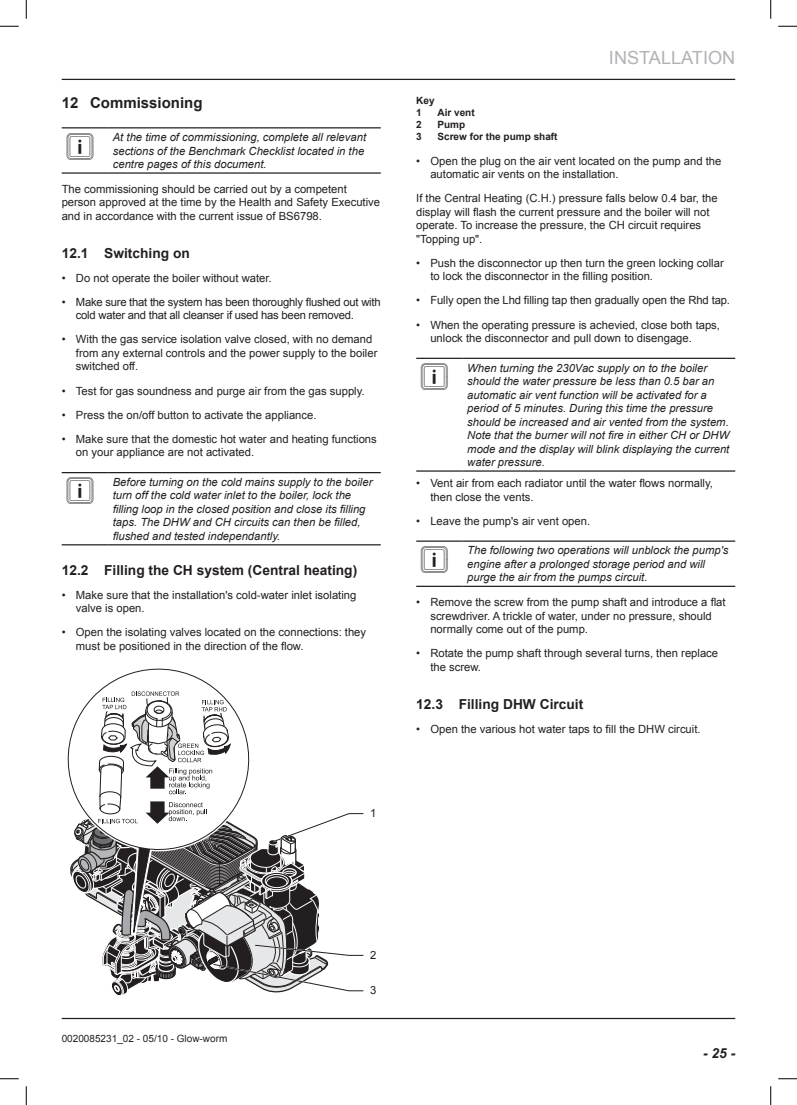
<style>
.page{position:relative;width:797px;height:1105px;background:#fff}
.page>*{position:absolute;margin:0;border:0;box-sizing:border-box;transform-origin:0 0}
.t1{font:32.5px "Vaillant Piktogramme";color:#231f20}
.t2{font:18.12px "Arial";color:#b2b3b7}
.t3{font:700 15px "Arial";color:#231f20}
.t4{font:700 13.75px "Arial";color:#231f20}
.t5{font:italic 700 13.75px "Arial";color:#231f20}
.t6{font:11.25px/13.5px "Arial";color:#231f20}
.t7{font:italic 11.25px/13.5px "Arial";color:#231f20}
.t8{font:11.25px/13.5px "Arial";letter-spacing:-.02em;color:#231f20}
.t9{font:700 10px/12px "Arial";color:#231f20}
.t10{font:10px "Arial";color:#231f20}
</style>
<div class="page">
<hr style="left:62px;top:79px;width:673px;height:1px;background:#231f20">
<hr style="left:62px;top:1018px;width:673px;height:1px;background:#231f20">
<hr style="left:62px;top:127px;width:46px;height:1px;background:#231f20">
<hr style="left:108px;top:127px;width:273px;height:1px;background:#231f20">
<hr style="left:62px;top:172px;width:46px;height:2px;background:#231f20">
<hr style="left:108px;top:172px;width:273px;height:2px;background:#231f20">
<hr style="left:62px;top:472px;width:46px;height:1px;background:#231f20">
<hr style="left:108px;top:472px;width:273px;height:1px;background:#231f20">
<hr style="left:62px;top:544px;width:46px;height:1px;background:#231f20">
<hr style="left:108px;top:544px;width:273px;height:1px;background:#231f20">
<svg style="left:71px;top:668px;width:293px;height:328px"></svg>
<hr style="left:416px;top:358px;width:46px;height:1px;background:#231f20">
<hr style="left:462px;top:358px;width:273px;height:1px;background:#231f20">
<hr style="left:416px;top:470px;width:46px;height:2px;background:#231f20">
<hr style="left:462px;top:470px;width:273px;height:2px;background:#231f20">
<hr style="left:416px;top:540px;width:46px;height:2px;background:#231f20">
<hr style="left:462px;top:540px;width:273px;height:2px;background:#231f20">
<hr style="left:416px;top:586px;width:46px;height:1px;background:#231f20">
<hr style="left:462px;top:586px;width:273px;height:1px;background:#231f20">
<svg style="left:0;top:25px;width:19px;height:2px"></svg>
<svg style="left:778px;top:25px;width:19px;height:2px"></svg>
<svg style="left:0;top:1078px;width:19px;height:1px"></svg>
<svg style="left:778px;top:1078px;width:19px;height:1px"></svg>
<svg style="left:25px;top:0;width:2px;height:19px"></svg>
<svg style="left:25px;top:1086px;width:2px;height:19px"></svg>
<svg style="left:770px;top:0;width:1px;height:19px"></svg>
<svg style="left:770px;top:1086px;width:1px;height:19px"></svg>
<h3 class="t3" style="left:62px;top:93px;width:142px">12 Commissioning</h3>
<h1 class="t1" style="left:67px;top:129px;width:37px">i</h1>
<p class="t7" style="left:113px;top:130px;width:255px">At the time of commissioning, complete all relevant sections of the Benchmark Checklist located in the centre pages of this document.</p>
<p class="t6" style="left:62px;top:182px;width:320px">The commissioning should be carried out by a competent person approved at the time by the Health and Safety Executive and in accordance with the current issue of BS6798.</p>
<p class="t4" style="left:62px;top:244px;width:130px">12.1 Switching on</p>
<p class="t6" style="left:62px;top:271px;width:211px">• Do not operate the boiler without water.</p>
<p class="t8" style="left:76px;top:295px;width:306px;text-indent:-14px">• Make sure that the system has been thoroughly flushed out with cold water and that all cleanser if used has been removed.</p>
<p class="t6" style="left:76px;top:333px;width:303px;text-indent:-14px">• With the gas service isolation valve closed, with no demand from any external controls and the power supply to the boiler switched off.</p>
<p class="t6" style="left:62px;top:384px;width:304px">• Test for gas soundness and purge air from the gas supply.</p>
<p class="t6" style="left:62px;top:408px;width:256px">• Press the on/off button to activate the appliance.</p>
<p class="t6" style="left:76px;top:432px;width:302px;text-indent:-14px">• Make sure that the domestic hot water and heating functions on your appliance are not activated.</p>
<h1 class="t1" style="left:67px;top:474px;width:37px">i</h1>
<p class="t7" style="left:113px;top:475px;width:261px">Before turning on the cold mains supply to the boiler turn off the cold water inlet to the boiler, lock the filling loop in the closed position and close its filling taps. The DHW and CH circuits can then be filled, flushed and tested independantly.</p>
<p class="t4" style="left:62px;top:561px;width:297px">12.2 Filling the CH system (Central heating)</p>
<p class="t6" style="left:76px;top:588px;width:282px;text-indent:-14px">• Make sure that the installation's cold-water inlet isolating valve is open.</p>
<p class="t6" style="left:76px;top:626px;width:292px;text-indent:-14px">• Open the isolating valves located on the connections: they must be positioned in the direction of the flow.</p>
<p class="t6" style="left:370px;top:807px;width:8px">1</p>
<h2 class="t2" style="left:609px;top:46px;width:128px">INSTALLATION</h2>
<p class="t9" style="left:416px;top:95px;width:20px">Key<br>1</p>
<p class="t9" style="left:437px;top:107px;width:39px">Air vent</p>
<p class="t9" style="left:416px;top:119px;width:7px">2</p>
<p class="t9" style="left:437px;top:119px;width:29px">Pump</p>
<p class="t9" style="left:416px;top:131px;width:7px">3</p>
<p class="t9" style="left:437px;top:131px;width:122px">Screw for the pump shaft</p>
<p class="t6" style="left:430px;top:154px;width:292px;text-indent:-14px">• Open the plug on the air vent located on the pump and the automatic air vents on the installation.</p>
<p class="t6" style="left:416px;top:192px;width:303px">If the Central Heating (C.H.) pressure falls below 0.4 bar, the display will flash the current pressure and the boiler will not operate. To increase the pressure, the CH circuit requires "Topping up".</p>
<p class="t6" style="left:430px;top:256px;width:295px;text-indent:-14px">• Push the disconnector up then turn the green locking collar to lock the disconnector in the filling position.</p>
<p class="t6" style="left:416px;top:294px;width:315px">• Fully open the Lhd filling tap then gradually open the Rhd tap.</p>
<p class="t6" style="left:430px;top:318px;width:291px;text-indent:-14px">• When the operating pressure is achevied, close both taps, unlock the disconnector and pull down to disengage.</p>
<h1 class="t1" style="left:421px;top:360px;width:37px">i</h1>
<p class="t7" style="left:467px;top:361px;width:263px">When turning the 230Vac supply on to the boiler should the water pressure be less than 0.5 bar an automatic air vent function will be activated for a period of 5 minutes. During this time the pressure should be increased and air vented from the system.<br>Note that the burner will not fire in either CH or DHW mode and the display will blink displaying the current water pressure.</p>
<p class="t6" style="left:430px;top:477px;width:284px;text-indent:-14px">• Vent air from each radiator until the water flows normally, then close the vents.</p>
<p class="t6" style="left:416px;top:514px;width:175px">• Leave the pump's air vent open.</p>
<h1 class="t1" style="left:421px;top:543px;width:37px">i</h1>
<p class="t7" style="left:467px;top:544px;width:262px">The following two operations will unblock the pump's engine after a prolonged storage period and will purge the air from the pumps circuit.</p>
<p class="t6" style="left:430px;top:595px;width:297px;text-indent:-14px">• Remove the screw from the pump shaft and introduce a flat screwdriver. A trickle of water, under no pressure, should normally come out of the pump.</p>
<p class="t6" style="left:430px;top:647px;width:289px;text-indent:-14px">• Rotate the pump shaft through several turns, then replace the screw.</p>
<p class="t4" style="left:416px;top:695px;width:169px">12.3 Filling DHW Circuit</p>
<p class="t6" style="left:416px;top:722px;width:286px">• Open the various hot water taps to fill the DHW circuit.</p>
<p class="t10" style="left:62px;top:1031px;width:167px">0020085231_02 - 05/10 - Glow-worm</p>
<p class="t6" style="left:370px;top:948px;width:8px">2</p>
<p class="t6" style="left:370px;top:984px;width:8px">3</p>
<p class="t5" style="left:703px;top:1044px;width:34px">- 25 -</p>
</div>
